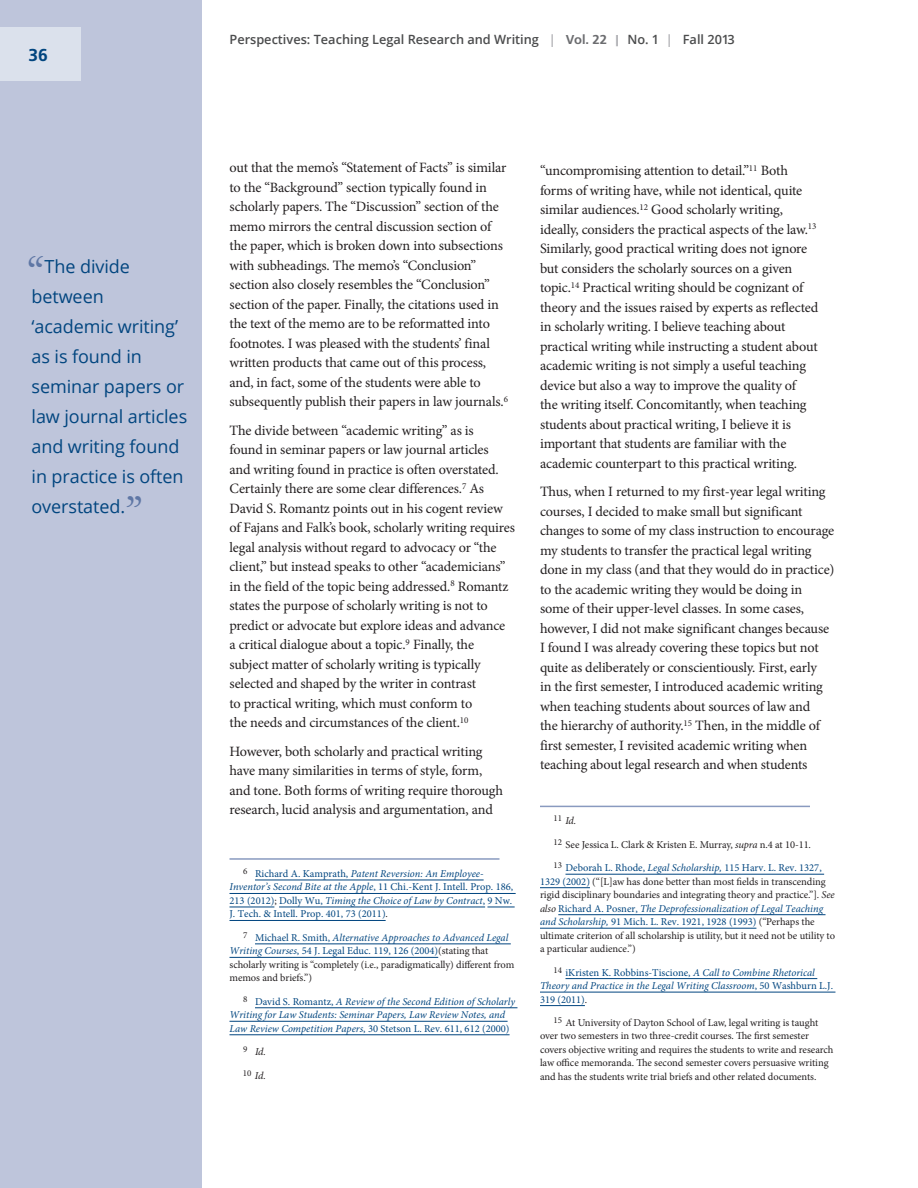
<style>
.page{position:relative;width:918px;height:1188px;background:#fff}
.page>*{position:absolute;margin:0;border:0;box-sizing:border-box;transform-origin:0 0}
._06_pull_quote_copy{font:42px "EB Garamond SC";color:#5f77a5}
._06_pull_quote_copy-2{font:18px/30px "Open Sans";letter-spacing:-.005em;color:#01457f}
.t1{font:700 18px "Carto Gothic Std";color:#01457f}
._03_article_body_p6{font:14.25px/19.5px "Minion Pro";letter-spacing:-.01em;color:#231f20}
.t2{font:600 12.75px "Open Sans";color:#4b4c4d}
._05_footnote_next{font:10.5px/13.5px "Minion Pro";color:#231f20}
._05_footnote_next-2{font:italic 10.5px/13.5px "Minion Pro";color:#01457f}
._05_footnote_next-3{font:10.5px/13.5px "Minion Pro";color:#01457f}
._05_footnote_next-4{font:italic 10.5px "Minion Pro";color:#231f20}
.s1{color:#a8a9ad}
.s2{font-family:"Carto Gothic Std";font-weight:700;font-size:13.5px;color:#6c6d70}
.s3{font-family:"Carto Gothic Std";font-weight:700;font-size:13.5px;color:#a8a9ad}
.s4{font-style:italic}
.s5{color:#231f20}
.s6{color:#01457f}
.s7{font-style:italic;color:#01457f}
.s8{font-style:normal}
.s9{font-style:normal;color:#231f20}
</style>
<div class="page">
<div style="left:0;top:0;width:202px;height:1188px;background:#bec5db"></div>
<div style="left:0;top:27px;width:80px;height:54px;background:#dbe1ec"></div>
<hr style="left:230px;top:858px;width:270px;height:2px;background:#899abf">
<hr style="left:255px;top:880px;width:229px;height:1px;background:#01457f">
<hr style="left:230px;top:893px;width:286px;height:1px;background:#01457f">
<hr style="left:230px;top:907px;width:44px;height:1px;background:#01457f">
<hr style="left:279px;top:907px;width:206px;height:1px;background:#01457f">
<svg style="left:487px;top:907px;width:28px;height:1px"></svg>
<hr style="left:230px;top:920px;width:156px;height:1px;background:#01457f">
<hr style="left:255px;top:943px;width:256px;height:1px;background:#01457f">
<hr style="left:230px;top:957px;width:208px;height:1px;background:#01457f">
<hr style="left:255px;top:1007px;width:262px;height:1px;background:#01457f">
<hr style="left:230px;top:1021px;width:278px;height:1px;background:#01457f">
<hr style="left:230px;top:1034px;width:280px;height:1px;background:#01457f">
<hr style="left:540px;top:806px;width:270px;height:1px;background:#899abf">
<hr style="left:566px;top:874px;width:258px;height:1px;background:#01457f">
<hr style="left:540px;top:887px;width:50px;height:1px;background:#01457f">
<hr style="left:558px;top:914px;width:268px;height:1px;background:#01457f">
<hr style="left:540px;top:928px;width:216px;height:1px;background:#01457f">
<hr style="left:566px;top:978px;width:251px;height:1px;background:#01457f">
<hr style="left:540px;top:992px;width:295px;height:1px;background:#01457f">
<hr style="left:540px;top:1005px;width:45px;height:1px;background:#01457f">
<p class="t1" style="left:28px;top:44px;width:21px">36</p>
<p class="_06_pull_quote_copy" style="left:27px;top:241px;width:19px">“</p>
<p class="_06_pull_quote_copy-2" style="left:32px;top:251px;width:157px;text-indent:13px">The divide between ‘academic writing’ as is found in seminar papers or law journal articles and writing found in practice is often overstated.</p>
<p class="_06_pull_quote_copy" style="left:125px;top:481px;width:19px">”</p>
<p class="t2" style="left:230px;top:31px;width:507px">Perspectives: Teaching Legal Research and Writing <span class="s1">|</span> <span class="s2">Vol. 22</span> <span class="s3">|</span> No. 1 <span class="s1">|</span> Fall 2013</p>
<p class="_03_article_body_p6" style="left:230px;top:158px;width:280px">out that the memo’s “Statement of Facts” is similar to the “Background” section typically found in scholarly papers. The “Discussion” section of the memo mirrors the central discussion section of the paper, which is broken down into subsections with subheadings. The memo’s “Conclusion” section also closely resembles the “Conclusion” section of the paper. Finally, the citations used in the text of the memo are to be reformatted into footnotes. I was pleased with the students’ final written products that came out of this process, and, in fact, some of the students were able to subsequently publish their papers in law journals.<sup>6</sup></p>
<p class="_03_article_body_p6" style="left:230px;top:421px;width:287px">The divide between “academic writing” as is<br>found in seminar papers or law journal articles<br>and writing found in practice is often overstated.<br>Certainly there are some clear differences.<sup>7</sup> As David S. Romantz points out in his cogent review of Fajans and Falk’s book, scholarly writing requires legal analysis without regard to advocacy or “the client,” but instead speaks to other “academicians” in the field of the topic being addressed.<sup>8</sup> Romantz states the purpose of scholarly writing is not to predict or advocate but explore ideas and advance a critical dialogue about a topic.<sup>9</sup> Finally, the subject matter of scholarly writing is typically selected and shaped by the writer in contrast<br>to practical writing, which must conform to<br>the needs and circumstances of the client.<sup>10</sup></p>
<p class="_03_article_body_p6" style="left:230px;top:742px;width:275px">However, both scholarly and practical writing have many similarities in terms of style, form, and tone. Both forms of writing require thorough research, lucid analysis and argumentation, and</p>
<p class="_05_footnote_next-3" style="left:229px;top:867px;width:285px;text-indent:14px"><sup>6</sup> Richard A. Kamprath, <span class="s4">Patent Reversion: An Employee-Inventor’s Second Bite at the Apple</span>, 11 Chi.-Kent J. Intell. Prop. 186, 213 (2012)<span class="s5">;</span> Dolly Wu, <span class="s4">Timing the Choice of Law by Contract</span>, 9 Nw.<br>J. Tech. &amp; Intell. Prop. 401, 73 (2011)<span class="s5">.</span></p>
<p class="_05_footnote_next" style="left:230px;top:931px;width:286px;text-indent:14px"><sup>7</sup> <span class="s6">Michael R. Smith,</span> <span class="s7">Alternative Approaches to Advanced Legal Writing Courses</span><span class="s6">, 54 J. Legal Educ. 119, 126 (2004)</span>(stating that scholarly writing is “completely (i.e., paradigmatically) different from memos and briefs.”)</p>
<p class="_05_footnote_next-2" style="left:230px;top:995px;width:287px;text-indent:14px"><sup>8</sup> <span class="s8">David S. Romantz,</span> A Review of the Second Edition of Scholarly<br>Writing for Law Students: Seminar Papers, Law Review Notes, and<br>Law Review Competition Papers<span class="s8">, 30 Stetson L. Rev. 611, 612 (2000)</span></p>
<p class="_05_footnote_next-4" style="left:243px;top:1045px;width:24px"><sup>9</sup> Id.</p>
<p class="_05_footnote_next-4" style="left:243px;top:1068px;width:24px"><sup>10</sup> Id.</p>
<p class="_03_article_body_p6" style="left:540px;top:161px;width:280px">“uncompromising attention to detail.”<sup>11</sup> Both forms of writing have, while not identical, quite similar audiences.<sup>12</sup> Good scholarly writing, ideally, considers the practical aspects of the law.<sup>13<br></sup>Similarly, good practical writing does not ignore but considers the scholarly sources on a given topic.<sup>14</sup> Practical writing should be cognizant of theory and the issues raised by experts as reflected in scholarly writing. I believe teaching about practical writing while instructing a student about academic writing is not simply a useful teaching device but also a way to improve the quality of<br>the writing itself. Concomitantly, when teaching students about practical writing, I believe it is important that students are familiar with the academic counterpart to this practical writing.</p>
<p class="_03_article_body_p6" style="left:540px;top:482px;width:296px">Thus, when I returned to my first-year legal writing courses, I decided to make small but significant changes to some of my class instruction to encourage my students to transfer the practical legal writing done in my class (and that they would do in practice) to the academic writing they would be doing in some of their upper-level classes. In some cases, however, I did not make significant changes because I found I was already covering these topics but not quite as deliberately or conscientiously. First, early<br>in the first semester, I introduced academic writing when teaching students about sources of law and<br>the hierarchy of authority.<sup>15</sup> Then, in the middle of first semester, I revisited academic writing when teaching about legal research and when students</p>
<p class="_05_footnote_next-4" style="left:554px;top:814px;width:24px"><sup>11</sup> Id.</p>
<p class="_05_footnote_next" style="left:554px;top:838px;width:259px"><sup>12</sup> See Jessica L. Clark &amp; Kristen E. Murray, <span class="s4">supra</span> n.4 at 10-11.</p>
<p class="_05_footnote_next" style="left:540px;top:861px;width:297px;text-indent:14px"><sup>13</sup> <span class="s6">Deborah L. Rhode,</span> <span class="s7">Legal Scholarship,</span> <span class="s6">115 Harv. L. Rev. 1327, 1329 (2002)</span> (“[L]aw has done better than most fields in transcending rigid disciplinary boundaries and integrating theory and practice.”]. <span class="s4">See also</span> <span class="s6">Richard A. Posner,</span> <span class="s7">The Deprofessionalization of Legal Teaching and Scholarship,</span> <span class="s6">91 Mich. L. Rev. 1921, 1928 (1993)</span> (“Perhaps the ultimate criterion of all scholarship is utility, but it need not be utility to a particular audience.”)</p>
<p class="_05_footnote_next-2" style="left:540px;top:965px;width:295px;text-indent:14px"><sup>14</sup> <span class="s8">iKristen K. Robbins-Tiscione,</span> A Call to Combine Rhetorical<br>Theory and Practice in the Legal Writing Classroom<span class="s8">, 50 Washburn L.J.<br>319 (2011)</span><span class="s9">.</span></p>
<p class="_05_footnote_next" style="left:540px;top:1016px;width:295px;text-indent:14px"><sup>15</sup> At University of Dayton School of Law, legal writing is taught over two semesters in two three-credit courses. The first semester covers objective writing and requires the students to write and research law office memoranda. The second semester covers persuasive writing and has the students write trial briefs and other related documents.</p>
</div>
